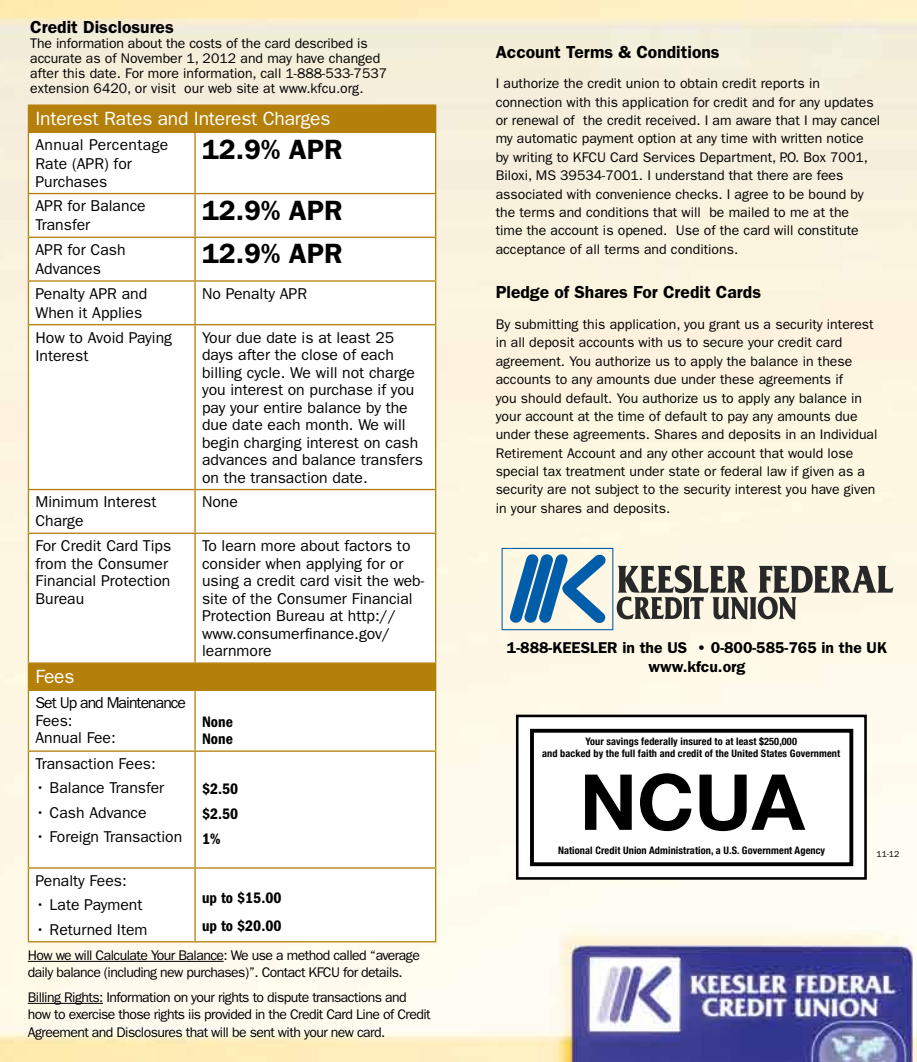
<style>
.page{position:relative;width:917px;height:1062px;background:#fff}
.page>*{position:absolute;margin:0;border:0;box-sizing:border-box;transform-origin:0 0}
.t1{font:700 77.35px "Helvetica Neue";color:#000}
.t2{font:600 28px "ITC Franklin Gothic Std";color:#000}
.t3{font:19.25px "ITC Franklin Gothic Std";letter-spacing:-.01em;color:#fff}
.t4{font:600 17.5px "ITC Franklin Gothic Std";color:#000}
.t5{font:15.75px/17.5px "ITC Franklin Gothic Std";color:#000}
.t6{font:600 15.75px/18.9px "ITC Franklin Gothic Std";color:#000;text-align:center}
.t7{font:600 condensed 15.75px/24.5px "Franklin Gothic";color:#000}
.t8{font:15.75px/17.5px "ITC Franklin Gothic Std";letter-spacing:-.06em;color:#000}
.t9{font:14px/18.4px "ITC Franklin Gothic Std";color:#000}
.t10{font:14px/17.5px "ITC Franklin Gothic Std";letter-spacing:-.04em;color:#000}
.t11{font:700 condensed 10.33px/11.5px "Helvetica Neue";letter-spacing:.01em;color:#000;text-align:center}
.t12{font:8.75px "ITC Franklin Gothic Std";color:#000}
</style>
<div class="page">
<img style="left:0;top:0;width:916px;height:1062px">
<hr style="left:28px;top:961px;width:195px;height:1px;background:#000">
<hr style="left:28px;top:1003px;width:75px;height:1px;background:#000">
<div style="left:29px;top:106px;width:406px;height:26px;background:#b4800b"></div>
<svg style="left:29px;top:133px;width:406px;height:808px"></svg>
<hr style="left:28px;top:104px;width:167px;height:2px;background:#b4800b">
<svg style="left:28px;top:106px;width:1px;height:26px"></svg>
<hr style="left:195px;top:104px;width:241px;height:2px;background:#b4800b">
<svg style="left:435px;top:106px;width:1px;height:26px"></svg>
<hr style="left:28px;top:132px;width:167px;height:1px;background:#b4800b">
<hr style="left:28px;top:133px;width:1px;height:60px;background:#b4800b">
<hr style="left:195px;top:132px;width:241px;height:1px;background:#b4800b">
<hr style="left:194px;top:133px;width:2px;height:60px;background:#b4800b">
<hr style="left:435px;top:133px;width:1px;height:60px;background:#b4800b">
<hr style="left:28px;top:193px;width:167px;height:1px;background:#b4800b">
<hr style="left:28px;top:194px;width:1px;height:43px;background:#b4800b">
<hr style="left:195px;top:193px;width:241px;height:1px;background:#b4800b">
<hr style="left:194px;top:194px;width:2px;height:43px;background:#b4800b">
<hr style="left:435px;top:194px;width:1px;height:43px;background:#b4800b">
<hr style="left:28px;top:237px;width:167px;height:1px;background:#b4800b">
<hr style="left:28px;top:238px;width:1px;height:42px;background:#b4800b">
<hr style="left:195px;top:237px;width:241px;height:1px;background:#b4800b">
<hr style="left:194px;top:238px;width:2px;height:42px;background:#b4800b">
<hr style="left:435px;top:238px;width:1px;height:42px;background:#b4800b">
<hr style="left:28px;top:280px;width:167px;height:2px;background:#b4800b">
<hr style="left:28px;top:282px;width:1px;height:42px;background:#b4800b">
<hr style="left:195px;top:280px;width:241px;height:2px;background:#b4800b">
<hr style="left:194px;top:282px;width:2px;height:42px;background:#b4800b">
<hr style="left:435px;top:282px;width:1px;height:42px;background:#b4800b">
<hr style="left:28px;top:324px;width:167px;height:1px;background:#b4800b">
<hr style="left:28px;top:325px;width:1px;height:164px;background:#b4800b">
<hr style="left:195px;top:324px;width:241px;height:1px;background:#b4800b">
<hr style="left:194px;top:325px;width:2px;height:164px;background:#b4800b">
<hr style="left:435px;top:325px;width:1px;height:164px;background:#b4800b">
<hr style="left:28px;top:489px;width:167px;height:1px;background:#b4800b">
<hr style="left:28px;top:490px;width:1px;height:42px;background:#b4800b">
<hr style="left:195px;top:489px;width:241px;height:1px;background:#b4800b">
<hr style="left:194px;top:490px;width:2px;height:42px;background:#b4800b">
<hr style="left:435px;top:490px;width:1px;height:42px;background:#b4800b">
<hr style="left:28px;top:532px;width:167px;height:2px;background:#b4800b">
<hr style="left:28px;top:534px;width:1px;height:128px;background:#b4800b">
<hr style="left:195px;top:532px;width:241px;height:2px;background:#b4800b">
<hr style="left:194px;top:534px;width:2px;height:128px;background:#b4800b">
<hr style="left:435px;top:534px;width:1px;height:128px;background:#b4800b">
<hr style="left:28px;top:662px;width:167px;height:2px;background:#b4800b">
<svg style="left:28px;top:664px;width:1px;height:25px"></svg>
<hr style="left:195px;top:662px;width:241px;height:2px;background:#b4800b">
<svg style="left:435px;top:664px;width:1px;height:25px"></svg>
<hr style="left:28px;top:689px;width:167px;height:2px;background:#b4800b">
<hr style="left:28px;top:691px;width:1px;height:59px;background:#b4800b">
<hr style="left:195px;top:689px;width:241px;height:2px;background:#b4800b">
<hr style="left:194px;top:691px;width:2px;height:59px;background:#b4800b">
<hr style="left:435px;top:691px;width:1px;height:59px;background:#b4800b">
<hr style="left:28px;top:750px;width:167px;height:2px;background:#b4800b">
<hr style="left:28px;top:752px;width:1px;height:115px;background:#b4800b">
<hr style="left:195px;top:750px;width:241px;height:2px;background:#b4800b">
<hr style="left:194px;top:752px;width:2px;height:115px;background:#b4800b">
<hr style="left:435px;top:752px;width:1px;height:115px;background:#b4800b">
<hr style="left:28px;top:867px;width:167px;height:1px;background:#b4800b">
<hr style="left:28px;top:868px;width:1px;height:73px;background:#b4800b">
<hr style="left:195px;top:867px;width:241px;height:1px;background:#b4800b">
<hr style="left:194px;top:868px;width:2px;height:73px;background:#b4800b">
<hr style="left:435px;top:868px;width:1px;height:73px;background:#b4800b">
<hr style="left:28px;top:941px;width:167px;height:1px;background:#b4800b">
<hr style="left:195px;top:941px;width:241px;height:1px;background:#b4800b">
<svg style="left:501px;top:548px;width:392px;height:82px;background:#b4bcba"></svg>
<div style="left:517px;top:716px;width:348px;height:162px;background:#fff"></div>
<div style="left:516px;top:714px;width:350px;height:166px;border:3px solid #000"></div>
<div style="left:530px;top:729px;width:323px;height:137px;border:4px solid #000"></div>
<p class="t4" style="left:30px;top:17px;width:145px">Credit Disclosures</p>
<p class="t9" style="left:30px;top:36px;width:358px;line-height:14.9px">The information about the costs of the card described is accurate as of November 1, 2012 and may have changed after this date. For more information, call 1-888-533-7537 extension 6420, or visit our web site at www.kfcu.org.</p>
<p class="t4" style="left:495px;top:41px;width:225px">Account Terms &amp; Conditions</p>
<p class="t9" style="left:495px;top:75px;width:386px">I authorize the credit union to obtain credit reports in connection with this application for credit and for any updates or renewal of the credit received. I am aware that I may cancel my automatic payment option at any time with written notice by writing to KFCU Card Services Department, P.O. Box 7001, Biloxi, MS 39534-7001. I understand that there are fees associated with convenience checks. I agree to be bound by the terms and conditions that will be mailed to me at the<br>time the account is opened. Use of the card will constitute acceptance of all terms and conditions.</p>
<p class="t4" style="left:495px;top:282px;width:267px">Pledge of Shares For Credit Cards</p>
<p class="t9" style="left:495px;top:315px;width:383px">By submitting this application, you grant us a security interest in all deposit accounts with us to secure your credit card agreement. You authorize us to apply the balance in these accounts to any amounts due under these agreements if<br>you should default. You authorize us to apply any balance in your account at the time of default to pay any amounts due under these agreements. Shares and deposits in an Individual Retirement Account and any other account that would lose special tax treatment under state or federal law if given as a security are not subject to the security interest you have given in your shares and deposits.</p>
<h3 class="t3" style="left:35px;top:108px;width:296px">Interest Rates and Interest Charges</h3>
<p class="t5" style="left:35px;top:136px;width:134px;line-height:18.2px">Annual Percentage<br>Rate (APR) for<br>Purchases</p>
<h2 class="t2" style="left:202px;top:132px;width:106px">12.9% APR</h2>
<p class="t5" style="left:35px;top:197px;width:112px;line-height:18.9px">APR for Balance<br>Transfer</p>
<h2 class="t2" style="left:202px;top:194px;width:106px">12.9% APR</h2>
<p class="t5" style="left:35px;top:240px;width:92px;line-height:18.9px">APR for Cash<br>Advances</p>
<h2 class="t2" style="left:202px;top:237px;width:106px">12.9% APR</h2>
<p class="t5" style="left:35px;top:284px;width:113px;line-height:18.9px">Penalty APR and<br>When it Applies</p>
<p class="t5" style="left:202px;top:285px;width:107px">No Penalty APR</p>
<p class="t5" style="left:35px;top:328px;width:138px;line-height:18.9px">How to Avoid Paying<br>Interest</p>
<p class="t5" style="left:202px;top:328px;width:222px">Your due date is at least 25 days after the close of each billing cycle. We will not charge you interest on purchase if you pay your entire balance by the due date each month. We will begin charging interest on cash advances and balance transfers on the transaction date.</p>
<p class="t5" style="left:35px;top:493px;width:122px;line-height:18.9px">Minimum Interest<br>Charge</p>
<p class="t5" style="left:202px;top:493px;width:37px">None</p>
<p class="t5" style="left:35px;top:537px;width:137px">For Credit Card Tips from the Consumer<br>Financial Protection<br>Bureau</p>
<p class="t5" style="left:202px;top:537px;width:224px">To learn more about factors to consider when applying for or using a credit card visit the web&shy;site of the Consumer Financial<br>Protection Bureau at http:// www.consumerfinance.gov/ learnmore</p>
<h3 class="t3" style="left:35px;top:666px;width:41px">Fees</h3>
<p class="t8" style="left:35px;top:694px;width:152px">Set Up and Maintenance<br>Fees:<br>Annual Fee:</p>
<p class="t6" style="left:507px;top:638px;width:381px">1-888-KEESLER in the US • 0-800-585-765 in the UK www.kfcu.org</p>
<p class="t7" style="left:202px;top:713px;width:32px;line-height:17.5px">None<br>None</p>
<p class="t11" style="left:542px;top:735px;width:300px">Your savings federally insured to at least $250,000<br>and backed by the full faith and credit of the United States Government</p>
<p class="t5" style="left:35px;top:755px;width:122px">Transaction Fees:</p>
<p class="t5" style="left:35px;top:779px;width:130px">• Balance Transfer</p>
<p class="t5" style="left:35px;top:804px;width:113px">• Cash Advance</p>
<p class="t5" style="left:35px;top:828px;width:148px">• Foreign Transaction</p>
<h1 class="t1" style="left:579px;top:754px;width:226px">NCUA</h1>
<p class="t7" style="left:202px;top:777px;width:38px;text-align:justify">$2.50 $2.50<br>1%</p>
<p class="t11" style="left:558px;top:844px;width:268px">National Credit Union Administration, a U.S. Government Agency</p>
<p class="t12" style="left:876px;top:849px;width:24px">11-12</p>
<p class="t5" style="left:35px;top:872px;width:93px">Penalty Fees:</p>
<p class="t5" style="left:35px;top:896px;width:108px">• Late Payment</p>
<p class="t5" style="left:35px;top:921px;width:114px">• Returned Item</p>
<p class="t7" style="left:202px;top:884px;width:81px;line-height:28px">up to $15.00 up to $20.00</p>
<p class="t10" style="left:28px;top:946px;width:393px">How we will Calculate Your Balance: We use a method called “average daily balance (including new purchases)”. Contact KFCU for details.</p>
<p class="t10" style="left:28px;top:988px;width:404px">Billing Rights: Information on your rights to dispute transactions and how to exercise those rights iis provided in the Credit Card Line of Credit<br>Agreement and Disclosures that will be sent with your new card.</p>
</div>
